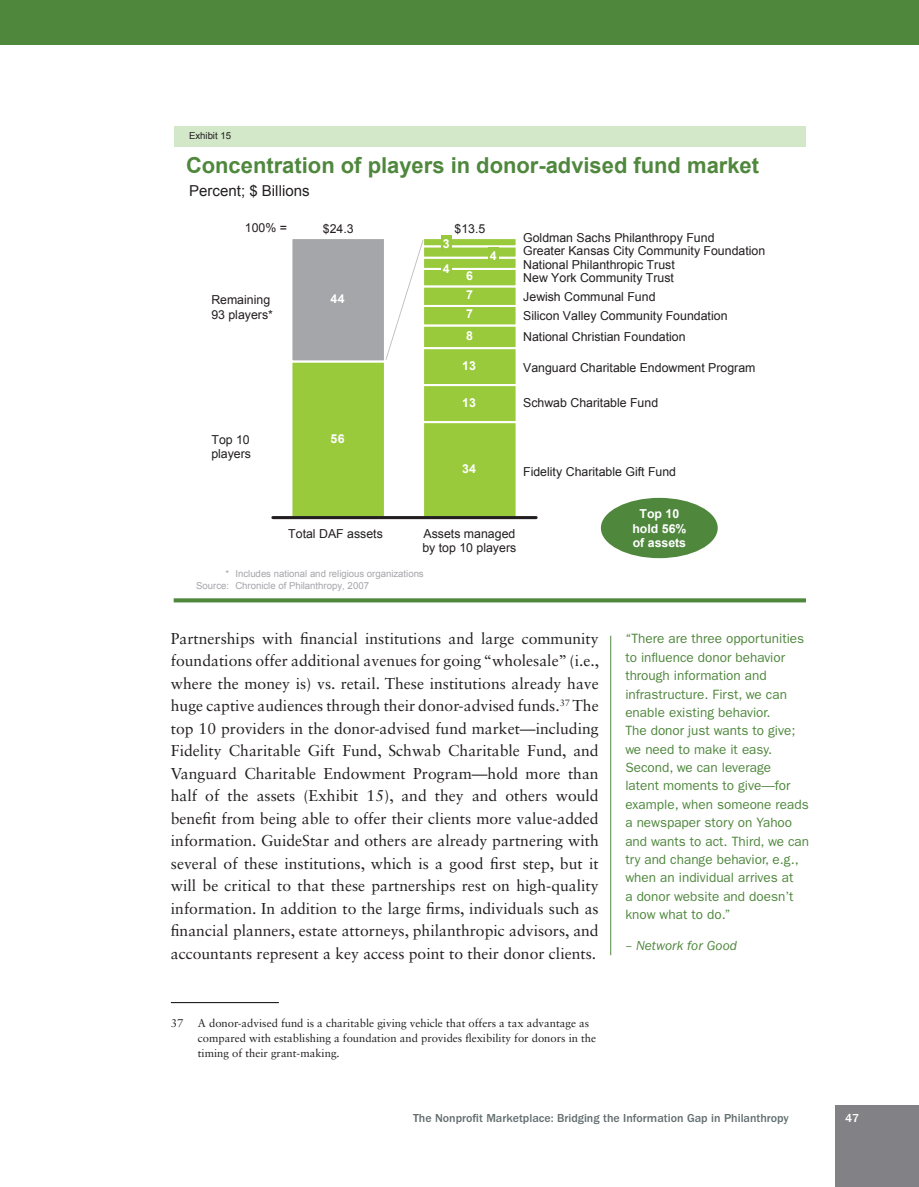
<style>
.page{position:relative;width:919px;height:1187px;background:#fff}
.page>*{position:absolute;margin:0;border:0;box-sizing:border-box;transform-origin:0 0}
.t1{font:700 21.9px "Arial";color:#4f873d}
.t2{font:15.75px/22.5px "Sabon LT Std";color:#231f20;text-align:justify}
.t3{font:15px "Arial";color:#231f20}
.t4{font:13.5px/18.3px "ITC Franklin Gothic Std";color:#4f873d}
.t5{font:italic 13.5px "ITC Franklin Gothic Std";color:#4f873d}
.t6{font:12.3px/13.4px "Arial";color:#231f20}
.t7{font:700 12.3px/14.7px "Arial";color:#fff;text-align:center}
.t8{font:500 12px "ITC Franklin Gothic Std";color:#636e6f}
.t9{font:500 12px "ITC Franklin Gothic Std";color:#fff}
.t10{font:11.25px/15px "Sabon LT Std";color:#231f20}
.t11{font:9.6px/11.6px "Arial";color:#a5a6aa}
.t12{font:9.6px "Arial";color:#231f20}
</style>
<div class="page">
<div style="left:0;top:0;width:919px;height:45px;background:#4f873d"></div>
<div style="left:835px;top:1105px;width:84px;height:82px;background:#828286"></div>
<hr style="left:171px;top:1002px;width:108px;height:1px;background:#231f20">
<div style="left:174px;top:126px;width:631px;height:21px;background:#d2e8c9"></div>
<div style="left:423px;top:422px;width:94px;height:96px;background:#99ca3b"></div>
<div style="left:422px;top:421px;width:96px;height:98px;border:2px solid #fff"></div>
<div style="left:423px;top:385px;width:94px;height:37px;background:#99ca3b"></div>
<div style="left:422px;top:384px;width:96px;height:39px;border:2px solid #fff"></div>
<div style="left:423px;top:348px;width:94px;height:37px;background:#99ca3b"></div>
<div style="left:422px;top:347px;width:96px;height:39px;border:2px solid #fff"></div>
<div style="left:423px;top:325px;width:94px;height:23px;background:#99ca3b"></div>
<div style="left:422px;top:324px;width:96px;height:25px;border:2px solid #fff"></div>
<div style="left:423px;top:306px;width:94px;height:19px;background:#99ca3b"></div>
<div style="left:422px;top:305px;width:96px;height:21px;border:2px solid #fff"></div>
<div style="left:423px;top:286px;width:94px;height:20px;background:#99ca3b"></div>
<div style="left:422px;top:285px;width:96px;height:22px;border:2px solid #fff"></div>
<div style="left:423px;top:269px;width:94px;height:17px;background:#99ca3b"></div>
<div style="left:422px;top:268px;width:96px;height:19px;border:2px solid #fff"></div>
<div style="left:423px;top:258px;width:94px;height:11px;background:#99ca3b"></div>
<div style="left:422px;top:257px;width:96px;height:13px;border:2px solid #fff"></div>
<div style="left:423px;top:246px;width:94px;height:12px;background:#99ca3b"></div>
<div style="left:422px;top:245px;width:96px;height:14px;border:2px solid #fff"></div>
<div style="left:423px;top:238px;width:94px;height:8px;background:#99ca3b"></div>
<div style="left:422px;top:237px;width:96px;height:10px;border:2px solid #fff"></div>
<div style="left:291px;top:361px;width:94px;height:157px;background:#99ca3b"></div>
<div style="left:290px;top:360px;width:96px;height:159px;border:2px solid #fff"></div>
<div style="left:291px;top:238px;width:94px;height:123px;background:#a5a6aa"></div>
<div style="left:290px;top:237px;width:96px;height:125px;border:2px solid #fff"></div>
<hr style="left:273px;top:516px;width:263px;height:3px;background:#231f20">
<svg style="left:386px;top:240px;width:37px;height:120px"></svg>
<div style="left:441px;top:236px;width:11px;height:16px;background:#98c93c"></div>
<div style="left:488px;top:247px;width:11px;height:17px;background:#98c93c"></div>
<div style="left:441px;top:260px;width:11px;height:16px;background:#98c93c"></div>
<svg style="left:174px;top:598px;width:631px;height:4px;background:#5d904c"></svg>
<div style="left:601px;top:498px;width:117px;height:60px;background:#4f873d;border-radius:50%"></div>
<hr style="left:610px;top:636px;width:1px;height:319px;background:#4f873d">
<p class="t12" style="left:189px;top:130px;width:44px">Exhibit 15</p>
<h1 class="t1" style="left:186px;top:151px;width:575px">Concentration of players in donor-advised fund market</h1>
<p class="t3" style="left:189px;top:181px;width:122px">Percent; $ Billions</p>
<p class="t6" style="left:245px;top:221px;width:44px">100% =</p>
<p class="t6" style="left:211px;top:292px;width:63px;line-height:14.7px">Remaining<br>93 players*</p>
<p class="t6" style="left:323px;top:222px;width:32px">$24.3</p>
<p class="t7" style="left:331px;top:292px;width:16px">44</p>
<p class="t6" style="left:454px;top:222px;width:32px">$13.5</p>
<p class="t7" style="left:443px;top:237px;width:8px">3</p>
<p class="t7" style="left:443px;top:261px;width:8px">4</p>
<p class="t7" style="left:466px;top:269px;width:8px">6</p>
<p class="t7" style="left:466px;top:288px;width:8px">7</p>
<p class="t7" style="left:466px;top:307px;width:8px">7</p>
<p class="t7" style="left:466px;top:329px;width:8px">8</p>
<p class="t7" style="left:462px;top:359px;width:16px">13</p>
<p class="t7" style="left:462px;top:396px;width:16px">13</p>
<p class="t7" style="left:490px;top:249px;width:8px">4</p>
<p class="t6" style="left:523px;top:231px;width:244px">Goldman Sachs Philanthropy Fund<br>Greater Kansas City Community Foundation<br>National Philanthropic Trust<br>New York Community Trust</p>
<p class="t6" style="left:523px;top:287px;width:206px;line-height:19px">Jewish Communal Fund<br>Silicon Valley Community Foundation</p>
<p class="t6" style="left:523px;top:330px;width:164px">National Christian Foundation</p>
<p class="t6" style="left:523px;top:361px;width:234px">Vanguard Charitable Endowment Program</p>
<p class="t6" style="left:523px;top:397px;width:137px">Schwab Charitable Fund</p>
<p class="t6" style="left:211px;top:432px;width:41px;line-height:14.7px">Top 10 players</p>
<p class="t7" style="left:331px;top:432px;width:16px">56</p>
<p class="t7" style="left:462px;top:461px;width:16px">34</p>
<p class="t6" style="left:523px;top:465px;width:154px">Fidelity Charitable Gift Fund</p>
<p class="t6" style="left:288px;top:527px;width:96px">Total DAF assets</p>
<p class="t6" style="left:422px;top:526px;width:95px;line-height:14.9px">Assets managed by top 10 players</p>
<p class="t11" style="left:196px;top:568px;width:229px;text-indent:29px">* Includes national and religious organizations<br>Source: Chronicle of Philanthropy, 2007</p>
<p class="t2" style="left:171px;top:627px;width:430px">Partnerships with financial institutions and large community foundations offer additional avenues for going “wholesale” (i.e., where the money is) vs. retail. These institutions already have huge captive audiences through their donor-advised funds.<sup>37</sup> The top 10 providers in the donor-advised fund market—including Fidelity Charitable Gift Fund, Schwab Charitable Fund, and Vanguard Charitable Endowment Program—hold more than half of the assets (Exhibit 15), and they and others would benefit from being able to offer their clients more value-added information. GuideStar and others are already partnering with several of these institutions, which is a good first step, but it will be critical to that these partnerships rest on high-quality information. In addition to the large firms, individuals such as financial planners, estate attorneys, philanthropic advisors, and accountants represent a key access point to their donor clients.</p>
<p class="t10" style="left:171px;top:1015px;width:14px">37</p>
<p class="t10" style="left:198px;top:1015px;width:400px">A donor-advised fund is a charitable giving vehicle that offers a tax advantage as compared with establishing a foundation and provides flexibility for donors in the timing of their grant-making.</p>
<p class="t7" style="left:632px;top:507px;width:56px">Top 10 hold 56% of assets</p>
<p class="t4" style="left:625px;top:630px;width:185px">“There are three opportunities to influence donor behavior through information and infrastructure. First, we can enable existing behavior.<br>The donor just wants to give; we need to make it easy.<br>Second, we can leverage<br>latent moments to give—for example, when someone reads a newspaper story on Yahoo and wants to act. Third, we can try and change behavior, e.g., when an individual arrives at<br>a donor website and doesn’t know what to do.”</p>
<p class="t5" style="left:625px;top:938px;width:113px">– Network for Good</p>
<p class="t8" style="left:413px;top:1111px;width:377px">The Nonprofit Marketplace: Bridging the Information Gap in Philanthropy</p>
<p class="t9" style="left:845px;top:1111px;width:16px">47</p>
</div>
